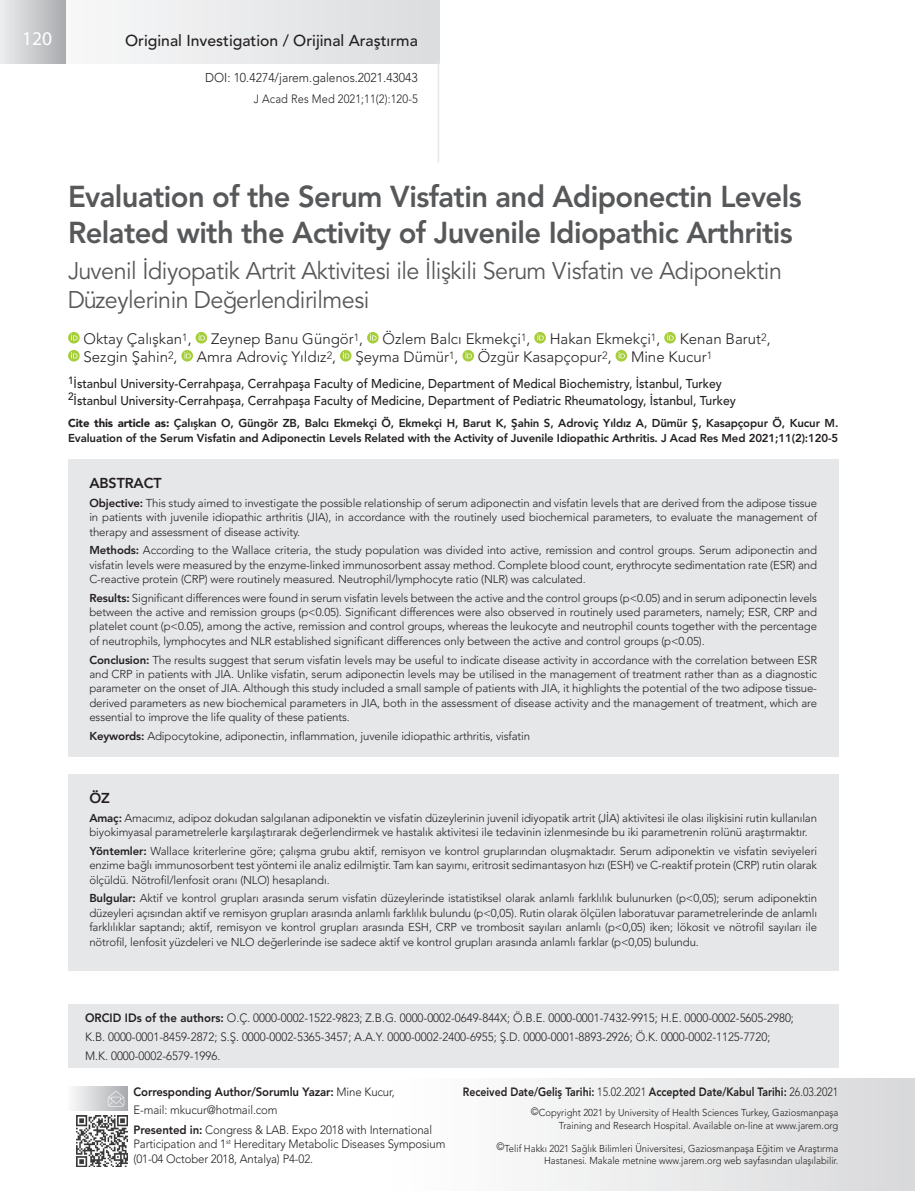
<style>
.page{position:relative;width:915px;height:1191px;background:#fff}
.page>*{position:absolute;margin:0;border:0;box-sizing:border-box;transform-origin:0 0}
._1__BASLIK{font:800 30px/36px "Avenir LT Std";letter-spacing:-.02em;color:#57585a}
._2__BASLIK{font:24px/28.8px "Avenir LT Std";letter-spacing:-.02em;color:#57585a}
.t1{font:19.5px "Myriad Hebrew";color:#fff}
.t2{font:500 15.75px "Avenir LT Std";color:#231f20}
.YAZARLAR{font:300 15px "Avenir LT Std";color:#231f20}
.ABSTRACT_YAZISI{font:800 14.25px "Avenir LT Std";letter-spacing:-.01em;color:#231f20}
.KURUM{font:500 12.75px "Avenir LT Std";color:#231f20;scale:.95 1}
.t3{font:300 12.75px "Avenir LT Std";color:#231f20;scale:.95 1}
.SAYFA_NO_ÜST{font:300 12px/14.4px "Avenir LT Std";color:#231f20;scale:.95 1}
.t4{font:800 12px "Avenir LT Std";color:#231f20;scale:.87 1}
.t5{font:800 12px "Avenir LT Std";color:#231f20;scale:.95 1}
.SAYFA_NO_ÜST-2{font:300 12px "Avenir LT Std";color:#231f20;scale:.92 1}
.ÖZET{font:300 11.4px/14.4px "Avenir LT Std";letter-spacing:-.01em;color:#231f20;text-align:justify}
.CITE_AS{font:800 11.4px/14.4px "Avenir LT Std";letter-spacing:-.01em;color:#231f20}
.t6{font:300 10.05px/12.6px "Avenir LT Std";color:#231f20;text-align:right;scale:.95 1}
.s1{font-weight:900}
.s2{font-weight:800}
.s3{font-weight:300}
.s4{font-size:10.5px}
</style>
<div class="page">
<div style="left:385px;top:1078px;width:529px;height:113px;background:linear-gradient(to right,#fff,#d9d9db)"></div>
<div style="left:0;top:0;width:439px;height:64px;background:linear-gradient(to bottom,#e9eaec,#e9eaec)"></div>
<div style="left:0;top:0;width:65px;height:64px;background:linear-gradient(to right,#edeeef,#abacb0)"></div>
<div style="left:68px;top:1086px;width:59px;height:24px;background:linear-gradient(to right,#f7f8f9,#b6b7ba)"></div>
<svg style="left:108px;top:1090px;width:16px;height:16px"></svg>
<img style="left:76px;top:1115px;width:51px;height:51px">
<hr style="left:437px;top:60px;width:2px;height:102px;background:#e6e7e9">
<svg style="left:68px;top:332px;width:12px;height:11px"></svg>
<svg style="left:71px;top:334px;width:6px;height:6px"></svg>
<svg style="left:195px;top:332px;width:12px;height:11px"></svg>
<svg style="left:198px;top:334px;width:7px;height:6px"></svg>
<svg style="left:367px;top:332px;width:11px;height:11px"></svg>
<svg style="left:370px;top:334px;width:6px;height:6px"></svg>
<svg style="left:534px;top:332px;width:11px;height:11px"></svg>
<svg style="left:537px;top:334px;width:6px;height:6px"></svg>
<svg style="left:664px;top:332px;width:11px;height:11px"></svg>
<svg style="left:667px;top:334px;width:6px;height:6px"></svg>
<svg style="left:68px;top:350px;width:12px;height:11px"></svg>
<svg style="left:71px;top:352px;width:6px;height:6px"></svg>
<svg style="left:181px;top:350px;width:12px;height:11px"></svg>
<svg style="left:184px;top:352px;width:7px;height:6px"></svg>
<svg style="left:340px;top:350px;width:11px;height:11px"></svg>
<svg style="left:343px;top:352px;width:6px;height:6px"></svg>
<svg style="left:462px;top:350px;width:12px;height:11px"></svg>
<svg style="left:465px;top:352px;width:6px;height:6px"></svg>
<svg style="left:615px;top:350px;width:12px;height:11px"></svg>
<svg style="left:618px;top:352px;width:6px;height:6px"></svg>
<div style="left:68px;top:1004px;width:770px;height:64px;background:#e6e7e9"></div>
<div style="left:68px;top:775px;width:770px;height:196px;background:#e6e7e9"></div>
<div style="left:68px;top:460px;width:770px;height:297px;background:#e6e7e9"></div>
<h3 class="t1" style="left:22px;top:28px;width:32px">120</h3>
<p class="t2" style="left:125px;top:31px;width:294px">Original Investigation / Orijinal Araştırma</p>
<p class="t3" style="left:205px;top:70px;width:225px">DOI: 10.4274/jarem.galenos.2021.43043</p>
<p class="SAYFA_NO_ÜST-2" style="left:254px;top:91px;width:180px">J Acad Res Med 2021;11(2):120-5</p>
<p class="_1__BASLIK" style="left:68px;top:179px;width:734px">Evaluation of the Serum Visfatin and Adiponectin Levels<br>Related with the Activity of Juvenile Idiopathic Arthritis</p>
<p class="_2__BASLIK" style="left:68px;top:257px;width:715px">Juvenil İdiyopatik Artrit Aktivitesi ile İlişkili Serum Visfatin ve Adiponektin<br>Düzeylerinin Değerlendirilmesi</p>
<p class="YAZARLAR" style="left:84px;top:329px;width:109px">Oktay Çalışkan<sup>1</sup>,</p>
<p class="YAZARLAR" style="left:211px;top:329px;width:153px">Zeynep Banu Güngör<sup>1</sup>,</p>
<p class="YAZARLAR" style="left:382px;top:329px;width:149px">Özlem Balcı Ekmekçi<sup>1</sup>,</p>
<p class="YAZARLAR" style="left:549px;top:329px;width:112px">Hakan Ekmekçi<sup>1</sup>,</p>
<p class="YAZARLAR" style="left:679px;top:329px;width:92px">Kenan Barut<sup>2</sup>,</p>
<p class="YAZARLAR" style="left:84px;top:347px;width:95px">Sezgin Şahin<sup>2</sup>,</p>
<p class="YAZARLAR" style="left:197px;top:347px;width:141px">Amra Adroviç Yıldız<sup>2</sup>,</p>
<p class="YAZARLAR" style="left:355px;top:347px;width:105px">Şeyma Dümür<sup>1</sup>,</p>
<p class="YAZARLAR" style="left:478px;top:347px;width:135px">Özgür Kasapçopur<sup>2</sup>,</p>
<p class="YAZARLAR" style="left:630px;top:347px;width:83px">Mine Kucur<sup>1</sup></p>
<p class="KURUM" style="left:68px;top:376px;width:689px"><sup>1</sup>İstanbul University-Cerrahpaşa, Cerrahpaşa Faculty of Medicine, Department of Medical Biochemistry, İstanbul, Turkey</p>
<p class="KURUM" style="left:68px;top:393px;width:704px"><sup>2</sup>İstanbul University-Cerrahpaşa, Cerrahpaşa Faculty of Medicine, Department of Pediatric Rheumatology, İstanbul, Turkey</p>
<p class="CITE_AS" style="left:68px;top:416px;width:771px"><span class="s1">Cite this article as:</span> Çalışkan O, Güngör ZB, Balcı Ekmekçi Ö, Ekmekçi H, Barut K, Şahin S, Adroviç Yıldız A, Dümür Ş, Kasapçopur Ö, Kucur M.<br>Evaluation of the Serum Visfatin and Adiponectin Levels Related with the Activity of Juvenile Idiopathic Arthritis. J Acad Res Med 2021;11(2):120-5</p>
<p class="ABSTRACT_YAZISI" style="left:89px;top:474px;width:74px">ABSTRACT</p>
<p class="ÖZET" style="left:89px;top:495px;width:729px"><span class="s2">Objective:</span> This study aimed to investigate the possible relationship of serum adiponectin and visfatin levels that are derived from the adipose tissue in patients with juvenile idiopathic arthritis (JIA), in accordance with the routinely used biochemical parameters, to evaluate the management of therapy and assessment of disease activity.</p>
<p class="ÖZET" style="left:89px;top:543px;width:729px"><span class="s2">Methods:</span> According to the Wallace criteria, the study population was divided into active, remission and control groups. Serum adiponectin and visfatin levels were measured by the enzyme-linked immunosorbent assay method. Complete blood count, erythrocyte sedimentation rate (ESR) and C-reactive protein (CRP) were routinely measured. Neutrophil/lymphocyte ratio (NLR) was calculated.</p>
<p class="ÖZET" style="left:89px;top:590px;width:729px"><span class="s2">Results:</span> Significant differences were found in serum visfatin levels between the active and the control groups (p&lt;0.05) and in serum adiponectin levels between the active and remission groups (p&lt;0.05). Significant differences were also observed in routinely used parameters, namely; ESR, CRP and platelet count (p&lt;0.05), among the active, remission and control groups, whereas the leukocyte and neutrophil counts together with the percentage of neutrophils, lymphocytes and NLR established significant differences only between the active and control groups (p&lt;0.05).</p>
<p class="ÖZET" style="left:89px;top:652px;width:729px"><span class="s2">Conclusion:</span> The results suggest that serum visfatin levels may be useful to indicate disease activity in accordance with the correlation between ESR and CRP in patients with JIA. Unlike visfatin, serum adiponectin levels may be utilised in the management of treatment rather than as a diagnostic parameter on the onset of JIA. Although this study included a small sample of patients with JIA, it highlights the potential of the two adipose tissue&shy;derived parameters as new biochemical parameters in JIA, both in the assessment of disease activity and the management of treatment, which are essential to improve the life quality of these patients.</p>
<p class="ÖZET" style="left:89px;top:728px;width:442px"><span class="s2">Keywords:</span> Adipocytokine, adiponectin, inflammation, juvenile idiopathic arthritis, visfatin</p>
<p class="ABSTRACT_YAZISI" style="left:89px;top:790px;width:22px">ÖZ</p>
<p class="ÖZET" style="left:89px;top:811px;width:729px"><span class="s2">Amaç:</span> Amacımız, adipoz dokudan salgılanan adiponektin ve visfatin düzeylerinin juvenil idiyopatik artrit (JİA) aktivitesi ile olası ilişkisini rutin kullanılan biyokimyasal parametrelerle karşılaştırarak değerlendirmek ve hastalık aktivitesi ile tedavinin izlenmesinde bu iki parametrenin rolünü araştırmaktır.</p>
<p class="ÖZET" style="left:89px;top:844px;width:729px"><span class="s2">Yöntemler:</span> Wallace kriterlerine göre; çalışma grubu aktif, remisyon ve kontrol gruplarından oluşmaktadır. Serum adiponektin ve visfatin seviyeleri enzime bağlı immunosorbent test yöntemi ile analiz edilmiştir. Tam kan sayımı, eritrosit sedimantasyon hızı (ESH) ve C-reaktif protein (CRP) rutin olarak ölçüldü. Nötrofil/lenfosit oranı (NLO) hesaplandı.</p>
<p class="ÖZET" style="left:89px;top:891px;width:729px"><span class="s2">Bulgular:</span> Aktif ve kontrol grupları arasında serum visfatin düzeylerinde istatistiksel olarak anlamlı farklılık bulunurken (p&lt;0,05); serum adiponektin düzeyleri açısından aktif ve remisyon grupları arasında anlamlı farklılık bulundu (p&lt;0,05). Rutin olarak ölçülen laboratuvar parametrelerinde de anlamlı farklılıklar saptandı; aktif, remisyon ve kontrol grupları arasında ESH, CRP ve trombosit sayıları anlamlı (p&lt;0,05) iken; lökosit ve nötrofil sayıları ile nötrofil, lenfosit yüzdeleri ve NLO değerlerinde ise sadece aktif ve kontrol grupları arasında anlamlı farklar (p&lt;0,05) bulundu.</p>
<p class="SAYFA_NO_ÜST" style="left:85px;top:1010px;width:747px"><span class="s2">ORCID IDs of the authors:</span> O.Ç. 0000-0002-1522-9823; Z.B.G. 0000-0002-0649-844X; Ö.B.E. 0000-0001-7432-9915; H.E. 0000-0002-5605-2980;</p>
<p class="SAYFA_NO_ÜST" style="left:85px;top:1029px;width:722px">K.B. 0000-0001-8459-2872; S.Ş. 0000-0002-5365-3457; A.A.Y. 0000-0002-2400-6955; Ş.D. 0000-0001-8893-2926; Ö.K. 0000-0002-1125-7720;</p>
<p class="SAYFA_NO_ÜST" style="left:85px;top:1048px;width:144px">M.K. 0000-0002-6579-1996.</p>
<p class="t5" style="left:133px;top:1084px;width:276px">Corresponding Author/Sorumlu Yazar: <span class="s3">Mine Kucur,</span></p>
<p class="SAYFA_NO_ÜST" style="left:133px;top:1103px;width:153px">E-mail: mkucur@hotmail.com</p>
<p class="SAYFA_NO_ÜST" style="left:133px;top:1122px;width:330px"><span class="s2">Presented in:</span> Congress &amp; LAB. Expo 2018 with International<br>Participation and 1<sup>st</sup> Hereditary Metabolic Diseases Symposium (01-04 October 2018, Antalya) P4-02.</p>
<p class="t4" style="left:463px;top:1084px;width:433px">Received Date/Geliş Tarihi: <span class="s3">15.02.2021</span> Accepted Date/Kabul Tarihi: <span class="s3">26.03.2021</span></p>
<p class="t6" style="left:530px;top:1106px;width:325px"><span class="s4">©</span>Copyright 2021 by University of Health Sciences Turkey, Gaziosmanpaşa<br>Training and Research Hospital. Available on-line at www.jarem.org</p>
<p class="t6" style="left:496px;top:1141px;width:361px"><span class="s4">©</span>Telif Hakkı 2021 Sağlık Bilimleri Üniversitesi, Gaziosmanpaşa Eğitim ve Araştırma<br>Hastanesi. Makale metnine www.jarem.org web sayfasından ulaşılabilir.</p>
</div>
